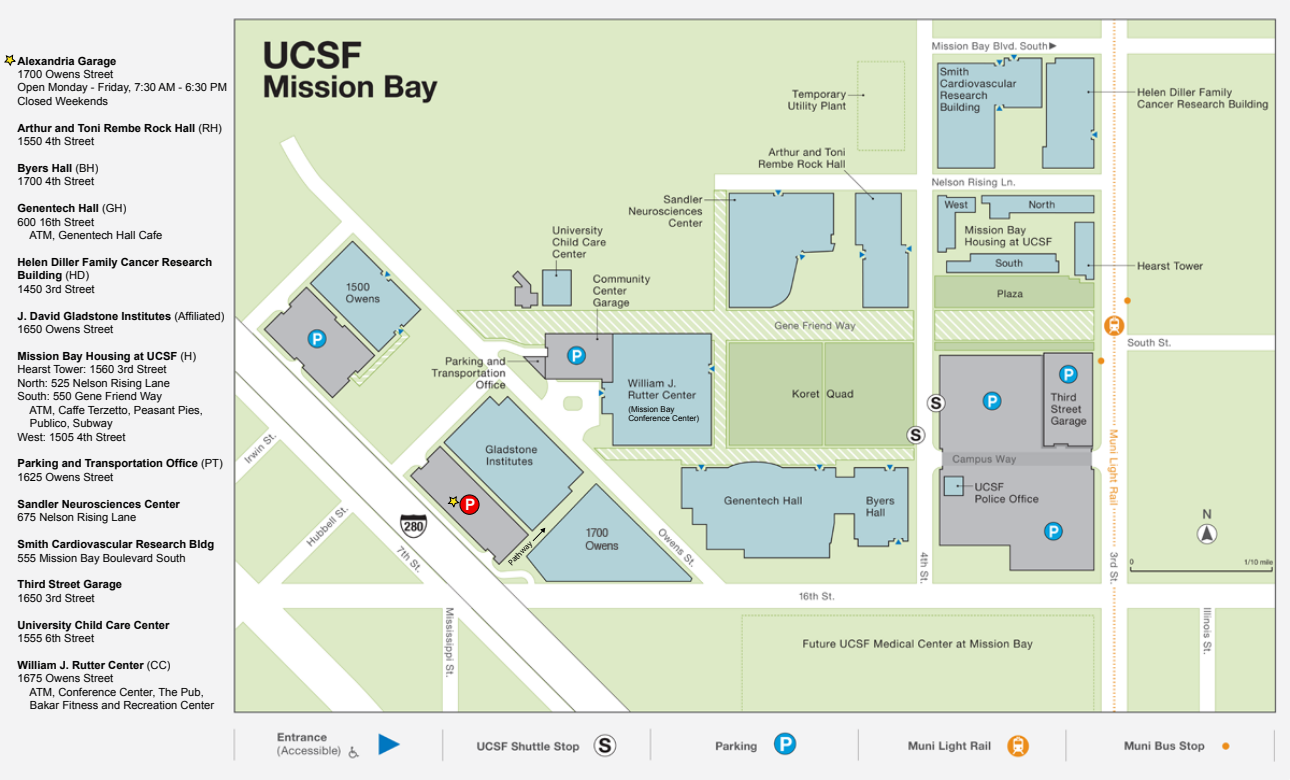
<style>
.page{position:relative;width:1290px;height:780px;background:#fff}
.page>*{position:absolute;margin:0;border:0;box-sizing:border-box;transform-origin:0 0}
.t1{font:700 15.6px "Arial";color:#f9f9f9}
.t2{font:11.25px/13.5px "Arial";color:#000}
.t3{font:700 11.25px/13.5px "Arial";color:#000}
.t4{font:8.55px "Myriad Pro";color:#000}
.t5{font:8.1px/9.6px "Arial";color:#000}
.s1{font-weight:400}
.s2{font-weight:700}
</style>
<div class="page">
<img style="left:228px;top:0;width:1061px;height:780px">
<div style="left:460px;top:495px;width:19px;height:19px;background:#ef0000;border-radius:50%"></div>
<div style="left:460px;top:495px;width:19px;height:19px;border:1px solid #050505;border-radius:50%"></div>
<svg style="left:448px;top:497px;width:11px;height:10px"></svg>
<div style="left:0;top:0;width:228px;height:780px;background:#f3f3f4"></div>
<svg style="left:5px;top:55px;width:10px;height:11px"></svg>
<svg style="left:532px;top:528px;width:13px;height:13px"></svg>
<p class="t3" style="left:18px;top:54px;width:100px">Alexandria Garage</p>
<p class="t2" style="left:18px;top:67px;width:211px">1700 Owens Street<br>Open Monday - Friday, 7:30 AM - 6:30 PM<br>Closed Weekends</p>
<p class="t3" style="left:18px;top:121px;width:206px">Arthur and Toni Rembe Rock Hall <span class="s1">(RH)<br>1550 4th Street</span></p>
<p class="t2" style="left:18px;top:161px;width:82px"><span class="s2">Byers Hall</span> (BH)<br>1700 4th Street</p>
<p class="t2" style="left:18px;top:202px;width:110px"><span class="s2">Genentech Hall</span> (GH)<br>600 16th Street</p>
<p class="t2" style="left:29px;top:229px;width:134px">ATM, Genentech Hall Cafe</p>
<p class="t3" style="left:18px;top:256px;width:196px">Helen Diller Family Cancer Research<br>Building <span class="s1">(HD)<br>1450 3rd Street</span></p>
<p class="t2" style="left:18px;top:309px;width:208px"><span class="s2">J. David Gladstone Institutes</span> (Affiliated)<br>1650 Owens Street</p>
<p class="t2" style="left:18px;top:349px;width:180px"><span class="s2">Mission Bay Housing at UCSF</span> (H)<br>Hearst Tower: 1560 3rd Street<br>North: 525 Nelson Rising Lane<br>South: 550 Gene Friend Way</p>
<p class="t2" style="left:29px;top:403px;width:175px">ATM, Caffe Terzetto, Peasant Pies,</p>
<p class="t2" style="left:30px;top:417px;width:84px">Publico, Subway</p>
<p class="t2" style="left:18px;top:430px;width:110px">West: 1505 4th Street</p>
<p class="t3" style="left:18px;top:457px;width:207px">Parking and Transportation Office <span class="s1">(PT)<br>1625 Owens Street</span></p>
<p class="t3" style="left:18px;top:497px;width:164px">Sandler Neurosciences Center</p>
<p class="t2" style="left:18px;top:511px;width:120px">675 Nelson Rising Lane</p>
<p class="t3" style="left:18px;top:538px;width:198px">Smith Cardiovascular Research Bldg</p>
<p class="t2" style="left:18px;top:551px;width:169px">555 Mission Bay Boulevard South</p>
<p class="t3" style="left:18px;top:578px;width:106px">Third Street Garage</p>
<p class="t2" style="left:18px;top:591px;width:79px">1650 3rd Street</p>
<p class="t3" style="left:18px;top:618px;width:153px">University Child Care Center</p>
<p class="t2" style="left:18px;top:631px;width:78px">1555 6th Street</p>
<p class="t3" style="left:18px;top:659px;width:154px">William J. Rutter Center <span class="s1">(CC)<br>1675 Owens Street</span></p>
<p class="t2" style="left:29px;top:685px;width:186px">ATM, Conference Center, The Pub,<br>Bakar Fitness and Recreation Center</p>
<h1 class="t1" style="left:465px;top:494px;width:12px">P</h1>
<p class="t4" style="left:506px;top:560px;width:32px;rotate:-46deg">Pathway</p>
<p class="t5" style="left:628px;top:404px;width:72px">(Mission Bay<br>Conference Center)</p>
</div>
